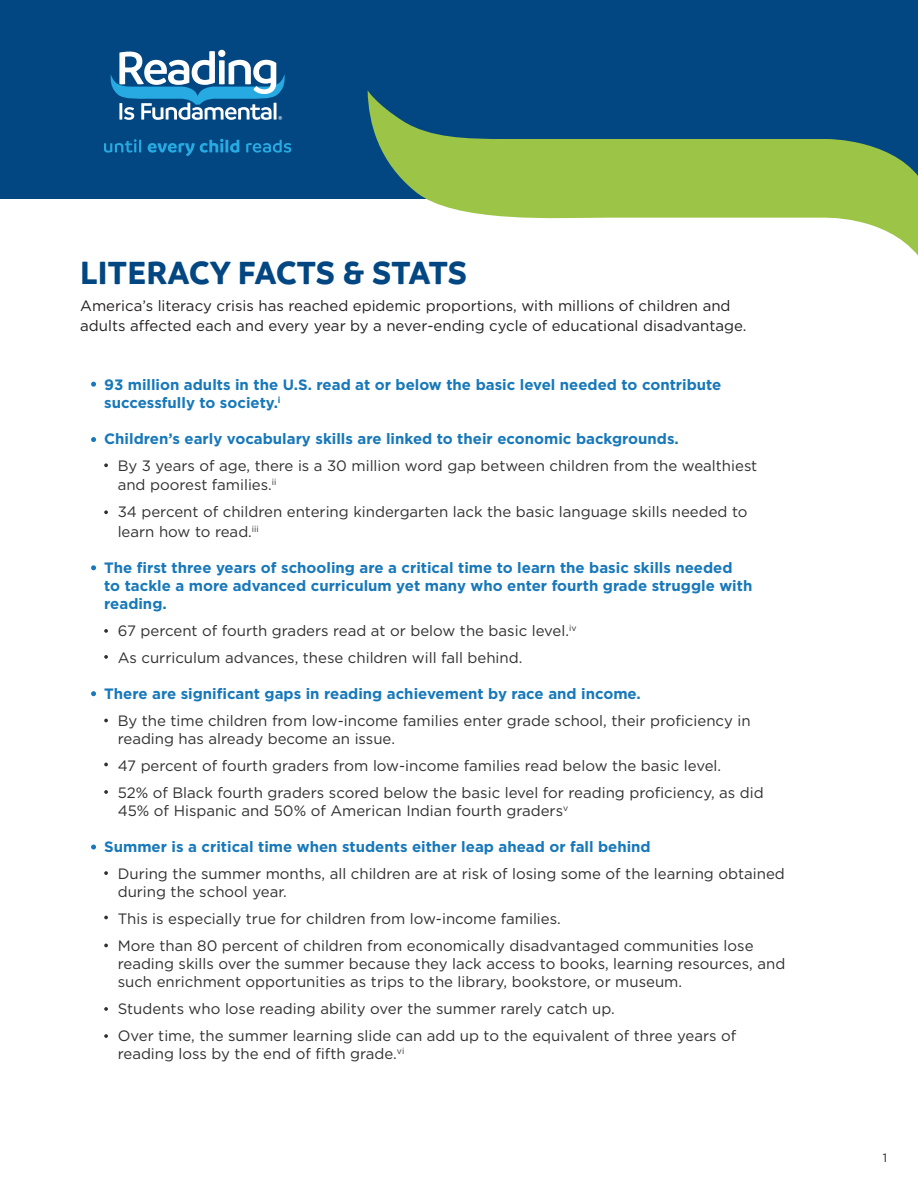
<style>
.page{position:relative;width:918px;height:1188px;background:#fff}
.page>*{position:absolute;margin:0;border:0;box-sizing:border-box;transform-origin:0 0}
.t1{font:700 34.5px "Branding";letter-spacing:.005em;color:#034782}
.t2{font:15px/18px "Gotham";color:#312f30}
.t3{font:700 15px/18px "Gotham";color:#1778ba}
.t4{font:15px/19.5px "Gotham";color:#231f20}
.t5{font:12px "Gotham";color:#231f20}
.t6{font:600 5.1px "Branding";color:#fff}
</style>
<div class="page">
<div style="left:0;top:0;width:918px;height:198px;background:#034782"></div>
<svg style="left:111px;top:51px;width:174px;height:69px"></svg>
<svg style="left:104px;top:139px;width:37px;height:14px"></svg>
<svg style="left:148px;top:139px;width:91px;height:17px"></svg>
<svg style="left:246px;top:140px;width:45px;height:13px"></svg>
<svg style="left:91px;top:382px;width:5px;height:5px"></svg>
<svg style="left:91px;top:565px;width:5px;height:5px"></svg>
<svg style="left:91px;top:437px;width:5px;height:5px"></svg>
<svg style="left:104px;top:463px;width:4px;height:4px"></svg>
<svg style="left:104px;top:629px;width:4px;height:4px"></svg>
<svg style="left:104px;top:719px;width:4px;height:3px"></svg>
<svg style="left:104px;top:510px;width:4px;height:4px"></svg>
<svg style="left:104px;top:655px;width:4px;height:4px"></svg>
<svg style="left:104px;top:763px;width:4px;height:3px"></svg>
<svg style="left:104px;top:790px;width:4px;height:4px"></svg>
<svg style="left:104px;top:871px;width:4px;height:4px"></svg>
<svg style="left:104px;top:916px;width:4px;height:3px"></svg>
<svg style="left:104px;top:1007px;width:4px;height:4px"></svg>
<svg style="left:104px;top:944px;width:4px;height:3px"></svg>
<svg style="left:104px;top:1034px;width:4px;height:4px"></svg>
<svg style="left:91px;top:691px;width:5px;height:5px"></svg>
<svg style="left:91px;top:845px;width:5px;height:5px"></svg>
<svg style="left:368px;top:91px;width:550px;height:165px"></svg>
<p class="t6" style="left:279px;top:116px;width:5px">®</p>
<p class="t1" style="left:80px;top:253px;width:388px">LITERACY FACTS &amp; STATS</p>
<p class="t4" style="left:80px;top:296px;width:668px">America’s literacy crisis has reached epidemic proportions, with millions of children and adults affected each and every year by a never-ending cycle of educational disadvantage.</p>
<p class="t3" style="left:104px;top:375px;width:619px">93 million adults in the U.S. read at or below the basic level needed to contribute successfully to society.<sup>i</sup></p>
<p class="t3" style="left:104px;top:429px;width:576px">Children’s early vocabulary skills are linked to their economic backgrounds.</p>
<p class="t2" style="left:118px;top:455px;width:641px;line-height:19.5px">By 3 years of age, there is a 30 million word gap between children from the wealthiest and poorest families.<sup>ii</sup></p>
<p class="t2" style="left:118px;top:502px;width:631px;line-height:19.5px">34 percent of children entering kindergarten lack the basic language skills needed to learn how to read.<sup>iii</sup></p>
<p class="t3" style="left:104px;top:558px;width:650px">The first three years of schooling are a critical time to learn the basic skills needed<br>to tackle a more advanced curriculum yet many who enter fourth grade struggle with reading.</p>
<p class="t2" style="left:118px;top:621px;width:460px">67 percent of fourth graders read at or below the basic level.<sup>iv</sup></p>
<p class="t2" style="left:118px;top:648px;width:406px">As curriculum advances, these children will fall behind.</p>
<p class="t3" style="left:104px;top:684px;width:538px">There are significant gaps in reading achievement by race and income.</p>
<p class="t2" style="left:118px;top:711px;width:634px">By the time children from low-income families enter grade school, their proficiency in reading has already become an issue.</p>
<p class="t2" style="left:118px;top:756px;width:605px">47 percent of fourth graders from low-income families read below the basic level.</p>
<p class="t2" style="left:118px;top:783px;width:647px">52% of Black fourth graders scored below the basic level for reading proficiency, as did<br>45% of Hispanic and 50% of American Indian fourth graders<sup>v</sup></p>
<p class="t3" style="left:104px;top:837px;width:548px">Summer is a critical time when students either leap ahead or fall behind</p>
<p class="t2" style="left:118px;top:864px;width:669px">During the summer months, all children are at risk of losing some of the learning obtained during the school year.</p>
<p class="t2" style="left:118px;top:909px;width:445px">This is especially true for children from low-income families.</p>
<p class="t2" style="left:118px;top:936px;width:669px">More than 80 percent of children from economically disadvantaged communities lose reading skills over the summer because they lack access to books, learning resources, and such enrichment opportunities as trips to the library, bookstore, or museum.</p>
<p class="t2" style="left:118px;top:999px;width:499px">Students who lose reading ability over the summer rarely catch up.</p>
<p class="t2" style="left:118px;top:1026px;width:620px">Over time, the summer learning slide can add up to the equivalent of three years of reading loss by the end of fifth grade.<sup>vi</sup></p>
<p class="t5" style="left:883px;top:1150px;width:6px">1</p>
</div>
